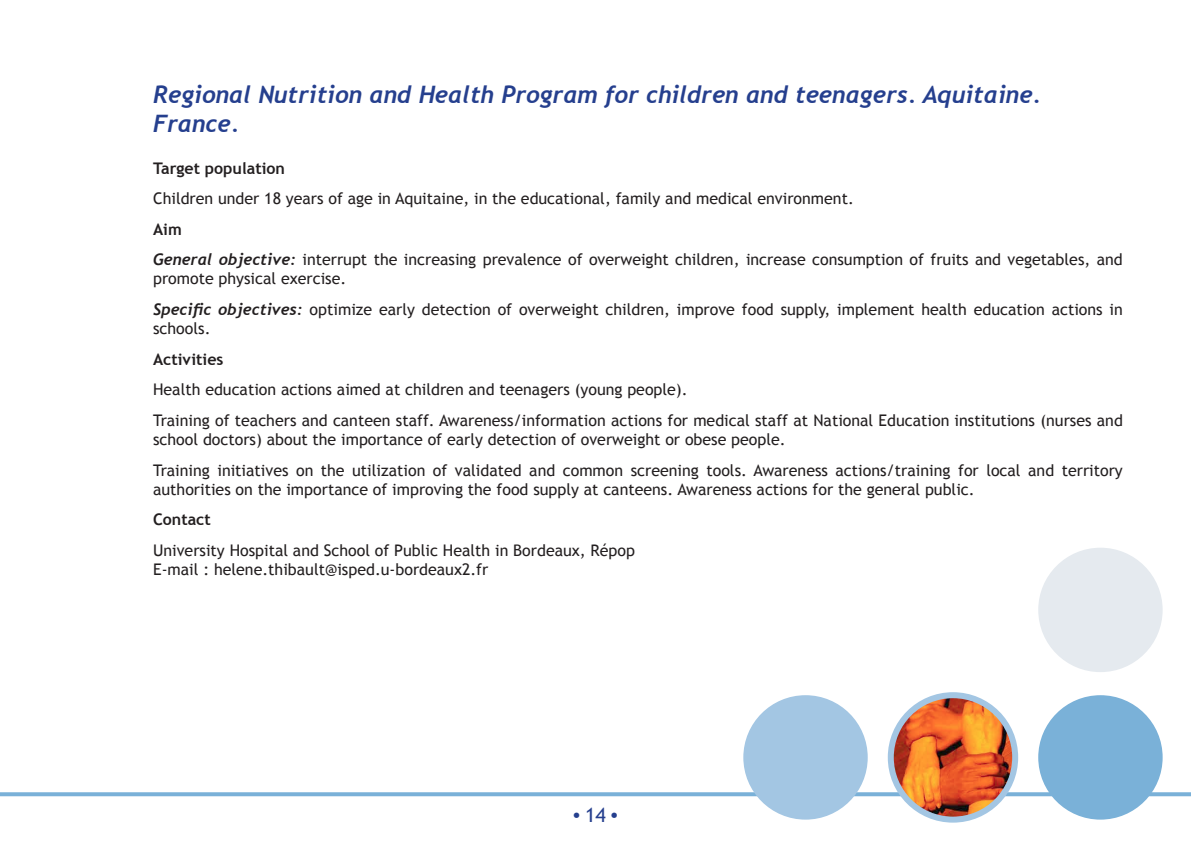
<style>
.page{position:relative;width:1191px;height:851px;background:#fff}
.page>*{position:absolute;margin:0;border:0;box-sizing:border-box;transform-origin:0 0}
.t1{font:italic 700 24px/28.8px "Trebuchet";color:#253f8e}
.t2{font:20px "Times";color:#253f8e}
.t3{font:16px/19.2px "Trebuchet MS";color:#231f20}
.t4{font:700 16px "Trebuchet MS";color:#231f20}
.s1{font-family:"Trebuchet";font-weight:700;font-style:italic}
.s2{font-family:"Trebuchet MS"}
</style>
<div class="page">
<svg style="left:0;top:792px;width:1191px;height:4px;background:#82b6da"></svg>
<div style="left:743px;top:695px;width:124px;height:124px;background:#a3c6e3;border-radius:50%"></div>
<img style="left:890px;top:695px;width:125px;height:124px;border-radius:61px">
<div style="left:887px;top:692px;width:131px;height:130px;border:6px solid #a3c6e3;border-radius:50%"></div>
<div style="left:1038px;top:695px;width:124px;height:124px;background:#7ab1d8;border-radius:50%"></div>
<div style="left:1038px;top:547px;width:124px;height:125px;background:#e5eaef;border-radius:50%"></div>
<p class="t1" style="left:153px;top:80px;width:889px">Regional Nutrition and Health Program for children and teenagers. Aquitaine.<br>France.</p>
<p class="t4" style="left:153px;top:158px;width:133px">Target population</p>
<p class="t3" style="left:153px;top:189px;width:702px">Children under 18 years of age in Aquitaine, in the educational, family and medical environment.</p>
<p class="t4" style="left:153px;top:219px;width:30px">Aim</p>
<p class="t3" style="left:153px;top:250px;width:971px"><span class="s1">General objective:</span> interrupt the increasing prevalence of overweight children, increase consumption of fruits and vegetables, and promote physical exercise.</p>
<p class="t3" style="left:153px;top:300px;width:971px"><span class="s1">Specific objectives:</span> optimize early detection of overweight children, improve food supply, implement health education actions in schools.</p>
<p class="t4" style="left:153px;top:349px;width:72px">Activities</p>
<p class="t3" style="left:153px;top:380px;width:536px">Health education actions aimed at children and teenagers (young people).</p>
<p class="t3" style="left:153px;top:411px;width:971px">Training of teachers and canteen staff. Awareness/information actions for medical staff at National Education institutions (nurses and school doctors) about the importance of early detection of overweight or obese people.</p>
<p class="t3" style="left:153px;top:460px;width:971px">Training initiatives on the utilization of validated and common screening tools. Awareness actions/training for local and territory authorities on the importance of improving the food supply at canteens. Awareness actions for the general public.</p>
<p class="t4" style="left:153px;top:509px;width:59px">Contact</p>
<p class="t3" style="left:153px;top:541px;width:483px">University Hospital and School of Public Health in Bordeaux, Répop<br>E-mail : helene.thibault@isped.u-bordeaux2.fr</p>
<p class="t2" style="left:573px;top:804px;width:46px">• <span class="s2">14</span> •</p>
</div>
